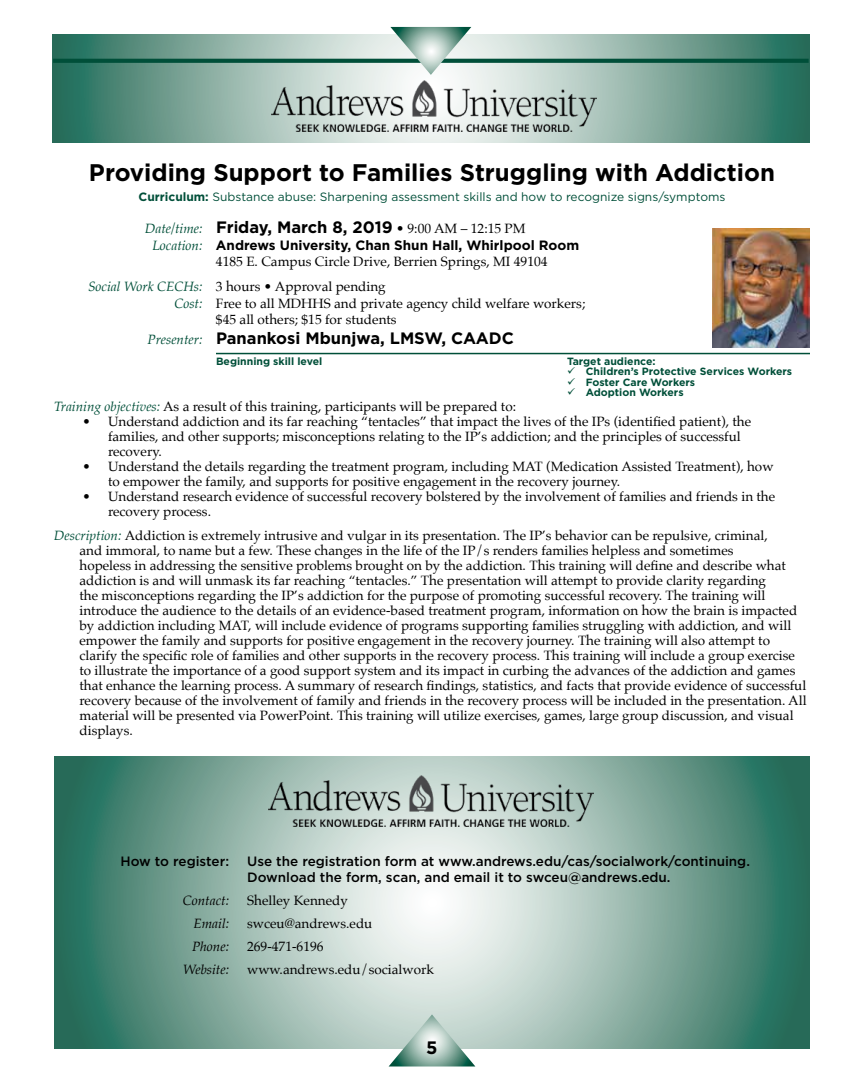
<style>
.page{position:relative;width:864px;height:1080px;background:#fff}
.page>*{position:absolute;margin:0;border:0;box-sizing:border-box;transform-origin:0 0}
.t1{font:700 24px "Gotham";color:#000}
.t2{font:700 18px "Gotham";color:#000}
.t3{font:700 16.5px "Gotham";color:#000}
.t4{font:13.5px/15px "Palatino";color:#000}
.t5{font:500 13.5px/16.2px "Gotham";color:#000}
.t6{font:700 13.5px "Gotham";color:#000}
.t7{font:italic 13.5px "Palatino";color:#000}
.t8{font:12px "Gotham";color:#004f39}
.t9{font:700 10.5px "Gotham";color:#004f39}
.s1{font-weight:700}
.s2{font-family:"Palatino";font-weight:400;font-style:italic;font-size:13.5px;color:#004f39}
.s3{font-family:"Arial"}
.s4{font-family:"Palatino";font-weight:400;font-size:13.5px}
.s5{font-family:"Palatino";font-weight:400;font-style:italic;color:#004f39}
.s6{font-style:italic;color:#004f39}
</style>
<div class="page">
<svg style="left:53px;top:35px;width:756px;height:107px;background:#81a99c"></svg>
<svg style="left:53px;top:59px;width:756px;height:4px;background:#05523d"></svg>
<svg style="left:390px;top:27px;width:81px;height:48px"></svg>
<svg style="left:54px;top:756px;width:756px;height:293px;background:#88aea2"></svg>
<img style="left:269px;top:776px;width:324px;height:50px">
<img style="left:272px;top:81px;width:325px;height:50px">
<svg style="left:389px;top:1014px;width:86px;height:52px;background:#afc8bf"></svg>
<hr style="left:216px;top:353px;width:594px;height:1px;background:#004f39">
<img style="left:713px;top:229px;width:96px;height:118px">
<h1 class="t1" style="left:89px;top:157px;width:688px">Providing Support to Families Struggling with Addiction</h1>
<p class="t8" style="left:138px;top:189px;width:589px"><span class="s1">Curriculum:</span> Substance abuse: Sharpening assessment skills and how to recognize signs/symptoms</p>
<p class="t3" style="left:145px;top:217px;width:382px"><span class="s2">Date/time:</span> Fr<span class="s3">i</span>day, March 8, 2019 <span class="s4">• 9:00 AM – 12:15 PM</span></p>
<p class="t6" style="left:152px;top:236px;width:428px"><span class="s5">Location:</span> Andrews University, Chan Shun Hall, Whirlpool Room</p>
<p class="t4" style="left:88px;top:249px;width:461px;line-height:25.2px;text-indent:128px">4185 E. Campus Circle Drive, Berrien Springs, MI 49104<br><span class="s6">Social Work CECHs:</span> 3 hours • Approval pending</p>
<p class="t4" style="left:216px;top:295px;width:371px;line-height:16.5px;text-indent:-42px"><span class="s6">Cost:</span> Free to all MDHHS and private agency child welfare workers; $45 all others; $15 for students</p>
<p class="t3" style="left:148px;top:327px;width:368px"><span class="s2">Presenter:</span> Panankosi Mbunjwa, LMSW, CAADC</p>
<p class="t9" style="left:216px;top:354px;width:108px">Beginning skill level</p>
<p class="t9" style="left:567px;top:354px;width:90px">Target audience:</p>
<p class="t9" style="left:567px;top:365px;width:227px">✓ Children’s Protective Services Workers</p>
<p class="t9" style="left:567px;top:375px;width:130px">✓ Foster Care Workers</p>
<p class="t9" style="left:567px;top:386px;width:118px">✓ Adoption Workers</p>
<p class="t4" style="left:54px;top:399px;width:464px"><span class="s6">Training objectives:</span> As a result of this training, participants will be prepared to:</p>
<p class="t4" style="left:108px;top:414px;width:645px;text-indent:-26px">• Understand addiction and its far reaching “tentacles” that impact the lives of the IPs (identified patient), the families, and other supports; misconceptions relating to the IP’s addiction; and the principles of successful recovery.</p>
<p class="t4" style="left:108px;top:459px;width:667px;text-indent:-26px">• Understand the details regarding the treatment program, including MAT (Medication Assisted Treatment), how to empower the family, and supports for positive engagement in the recovery journey.</p>
<p class="t4" style="left:108px;top:489px;width:669px;text-indent:-26px">• Understand research evidence of successful recovery bolstered by the involvement of families and friends in the recovery process.</p>
<p class="t4" style="left:80px;top:527px;width:729px;text-indent:-26px"><span class="s6">Description:</span> Addiction is extremely intrusive and vulgar in its presentation. The IP’s behavior can be repulsive, criminal,<br>and immoral, to name but a few. These changes in the life of the IP/s renders families helpless and sometimes<br>hopeless in addressing the sensitive problems brought on by the addiction. This training will define and describe what addiction is and will unmask its far reaching “tentacles.” The presentation will attempt to provide clarity regarding<br>the misconceptions regarding the IP’s addiction for the purpose of promoting successful recovery. The training will introduce the audience to the details of an evidence-based treatment program, information on how the brain is impacted by addiction including MAT, will include evidence of programs supporting families struggling with addiction, and will empower the family and supports for positive engagement in the recovery journey. The training will also attempt to clarify the specific role of families and other supports in the recovery process. This training will include a group exercise to illustrate the importance of a good support system and its impact in curbing the advances of the addiction and games that enhance the learning process. A summary of research findings, statistics, and facts that provide evidence of successful recovery because of the involvement of family and friends in the recovery process will be included in the presentation. All material will be presented via PowerPoint. This training will utilize exercises, games, large group discussion, and visual displays.</p>
<p class="t5" style="left:121px;top:853px;width:110px">How to register:</p>
<p class="t5" style="left:247px;top:853px;width:504px">Use the registration form at www.andrews.edu/cas/socialwork/continuing.<br>Download the form, scan, and email it to swceu@andrews.edu.</p>
<p class="t7" style="left:183px;top:889px;width:48px">Contact:</p>
<p class="t4" style="left:247px;top:893px;width:102px">Shelley Kennedy</p>
<p class="t7" style="left:194px;top:912px;width:37px">Email:</p>
<p class="t4" style="left:247px;top:916px;width:127px">swceu@andrews.edu</p>
<p class="t7" style="left:192px;top:935px;width:39px">Phone:</p>
<p class="t4" style="left:247px;top:939px;width:78px">269-471-6196</p>
<p class="t7" style="left:183px;top:958px;width:48px">Website:</p>
<p class="t4" style="left:247px;top:962px;width:188px">www.andrews.edu/socialwork</p>
<h2 class="t2" style="left:426px;top:1036px;width:13px">5</h2>
</div>
